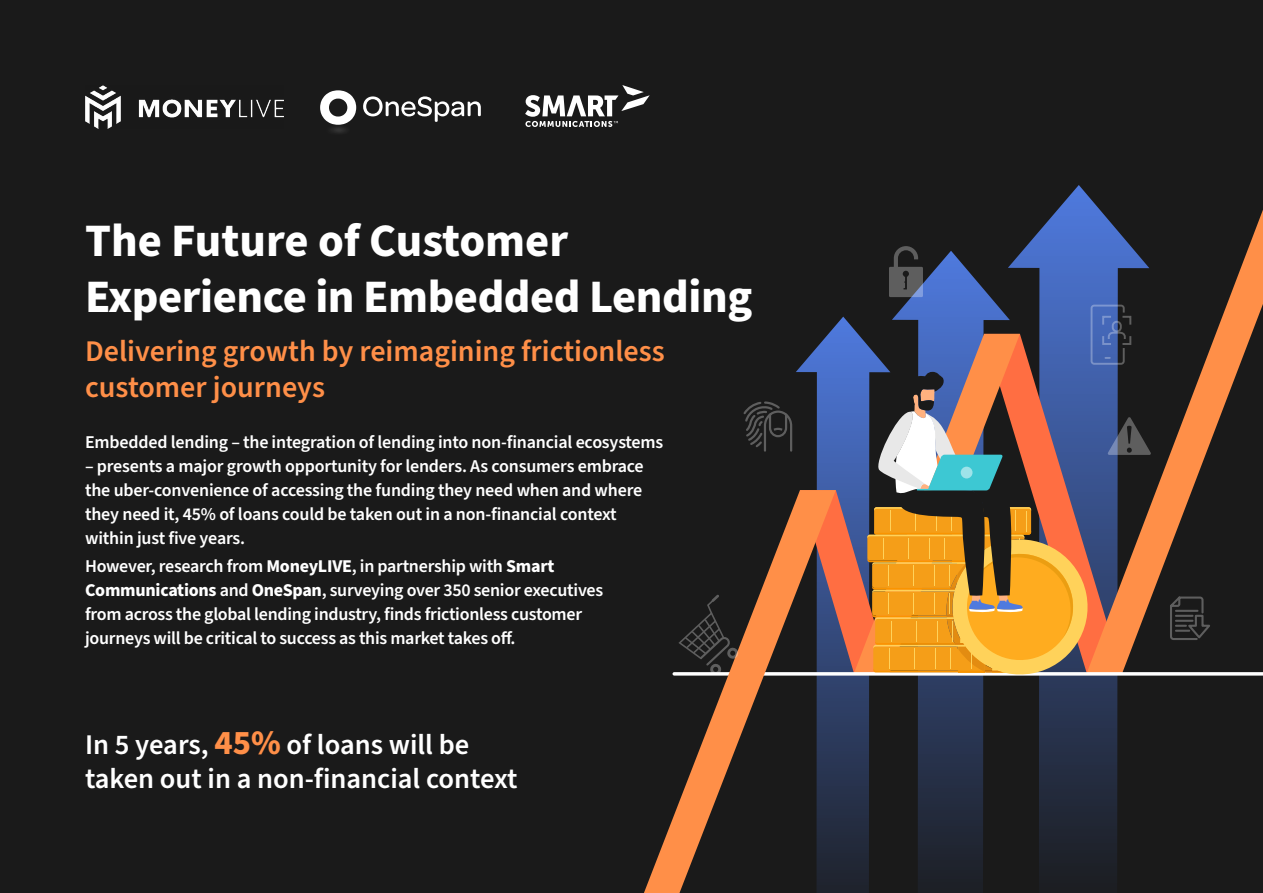
<style>
.page{position:relative;width:1263px;height:893px;background:#1a1a1a}
.page>*{position:absolute;margin:0;border:0;box-sizing:border-box;transform-origin:0 0}
.t1{font:700 46.5px/55.8px "Source Sans Pro";letter-spacing:-.01em;color:#fff}
.t2{font:600 30px/36px "Source Sans Pro";color:#ff8f48}
.t3{font:600 28.5px/34.2px "Source Sans Pro";color:#fff}
.t4{font:600 18px/24px "Source Sans Pro";letter-spacing:-.015em;color:#fff}
.s1{font-weight:700}
.s2{font-weight:700;font-size:34.5px;color:#ff8f48}
</style>
<div class="page">
<svg style="left:320px;top:90px;width:36px;height:31px"></svg>
<svg style="left:363px;top:96px;width:118px;height:26px"></svg>
<img style="left:326px;top:121px;width:24px;height:12px">
<img style="left:85px;top:85px;width:199px;height:44px">
<svg style="left:796px;top:317px;width:73px;height:576px"></svg>
<svg style="left:892px;top:251px;width:116px;height:642px"></svg>
<svg style="left:1008px;top:185px;width:110px;height:695px"></svg>
<svg style="left:1020px;top:334px;width:67px;height:38px;fill:#4263af"></svg>
<svg style="left:854px;top:334px;width:166px;height:38px"></svg>
<svg style="left:1087px;top:210px;width:176px;height:162px"></svg>
<svg style="left:644px;top:680px;width:192px;height:213px"></svg>
<div style="left:1090px;top:305px;width:35px;height:60px;border:2px solid #fff;border-radius:3px"></div>
<svg style="left:1101px;top:315px;width:31px;height:31px"></svg>
<div style="left:1112px;top:321px;width:10px;height:11px;border:2px solid #fff;border-radius:4px"></div>
<svg style="left:889px;top:246px;width:34px;height:51px"></svg>
<svg style="left:525px;top:85px;width:125px;height:42px"></svg>
<svg style="left:672px;top:372px;width:591px;height:308px"></svg>
<div style="left:961px;top:467px;width:11px;height:11px;background:#9ee3e9;border-radius:50%"></div>
<p class="t1" style="left:85px;top:214px;width:669px">The Future of Customer<br>Experience in Embedded Lending</p>
<p class="t2" style="left:85px;top:334px;width:581px">Delivering growth by reimagining frictionless customer journeys</p>
<p class="t4" style="left:85px;top:430px;width:580px">Embedded lending – the integration of lending into non-financial ecosystems</p>
<p class="t4" style="left:85px;top:454px;width:560px">– presents a major growth opportunity for lenders. As consumers embrace the uber-convenience of accessing the funding they need when and where they need it, 45% of loans could be taken out in a non-financial context within just five years.</p>
<p class="t4" style="left:85px;top:555px;width:520px">However, research from <span class="s1">MoneyLIVE</span>, in partnership with <span class="s1">Smart Communications</span> and <span class="s1">OneSpan</span>, surveying over 350 senior executives from across the global lending industry, finds frictionless customer journeys will be critical to success as this market takes off.</p>
<p class="t3" style="left:85px;top:728px;width:434px">In 5 years, <span class="s2">45%</span> of loans will be taken out in a non-financial context</p>
</div>
